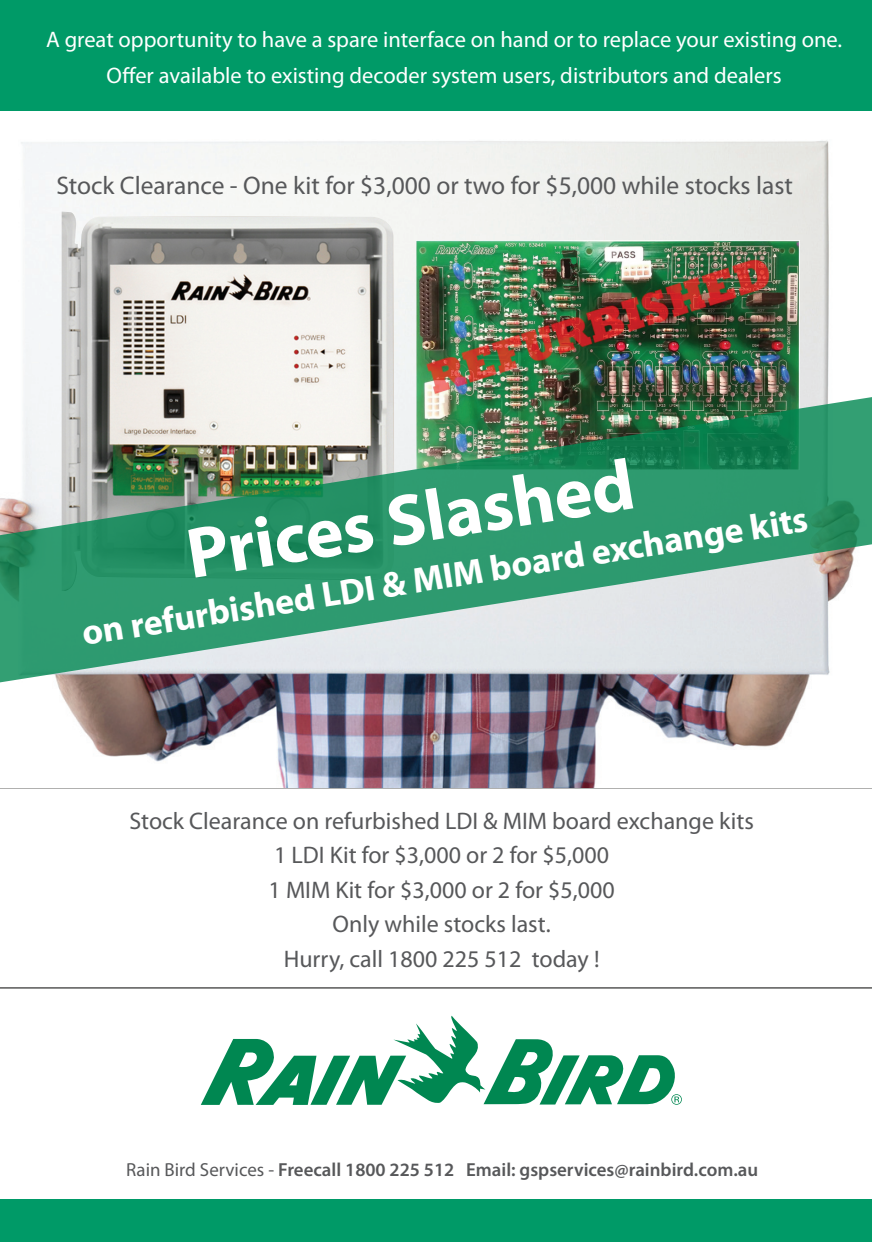
<style>
.page{position:relative;width:872px;height:1242px;background:#fff}
.page>*{position:absolute;margin:0;border:0;box-sizing:border-box;transform-origin:0 0}
.t1{font:700 72px "Myriad Pro";color:#fff}
.t2{font:700 36px "Myriad Pro";color:#fff}
.t3{font:25.5px "Myriad Pro";color:#57585a}
.t4{font:24px/34.5px "Myriad Pro";color:#57585a;text-align:center}
.t5{font:22.5px/36px "Myriad Pro";color:#fff;text-align:center}
.t6{font:600 18.9px "Myriad Pro";color:#57585a}
.s1{font-weight:400}
</style>
<div class="page">
<svg style="left:201px;top:1015px;width:481px;height:90px"></svg>
<hr style="left:0;top:787px;width:872px;height:1px;background:#040503">
<img style="left:21px;top:140px;width:808px;height:647px">
<hr style="left:0;top:987px;width:872px;height:1px;background:#040503">
<div style="left:0;top:1199px;width:872px;height:43px;background:#009a67"></div>
<img style="left:62px;top:212px;width:332px;height:171px">
<div style="left:0;top:0;width:872px;height:111px;background:#009a67"></div>
<img style="left:417px;top:241px;width:382px;height:142px">
<img style="left:0;top:383px;width:872px;height:302px">
<p class="t5" style="left:46px;top:21px;width:797px">A great opportunity to have a spare interface on hand or to replace your existing one.<br>Offer available to existing decoder system users, distributors and dealers</p>
<p class="t3" style="left:56px;top:169px;width:738px">Stock Clearance - One kit for $3,000 or two for $5,000 while stocks last</p>
<h1 class="t1" style="left:180px;top:508px;width:453px;rotate:-9deg">Prices Slashed</h1>
<h2 class="t2" style="left:79px;top:610px;width:736px;rotate:-9deg">on refurbished LDI &amp; MIM board exchange kits</h2>
<p class="t4" style="left:129px;top:803px;width:626px">Stock Clearance on refurbished LDI &amp; MIM board exchange kits 1 LDI Kit for $3,000 or 2 for $5,000<br>1 MIM Kit for $3,000 or 2 for $5,000<br>Only while stocks last.<br>Hurry, call 1800 225 512 today !</p>
<p class="t6" style="left:126px;top:1157px;width:633px"><span class="s1">Rain Bird Services -</span> Freecall 1800 225 512 Email: gspservices@rainbird.com.au</p>
</div>
